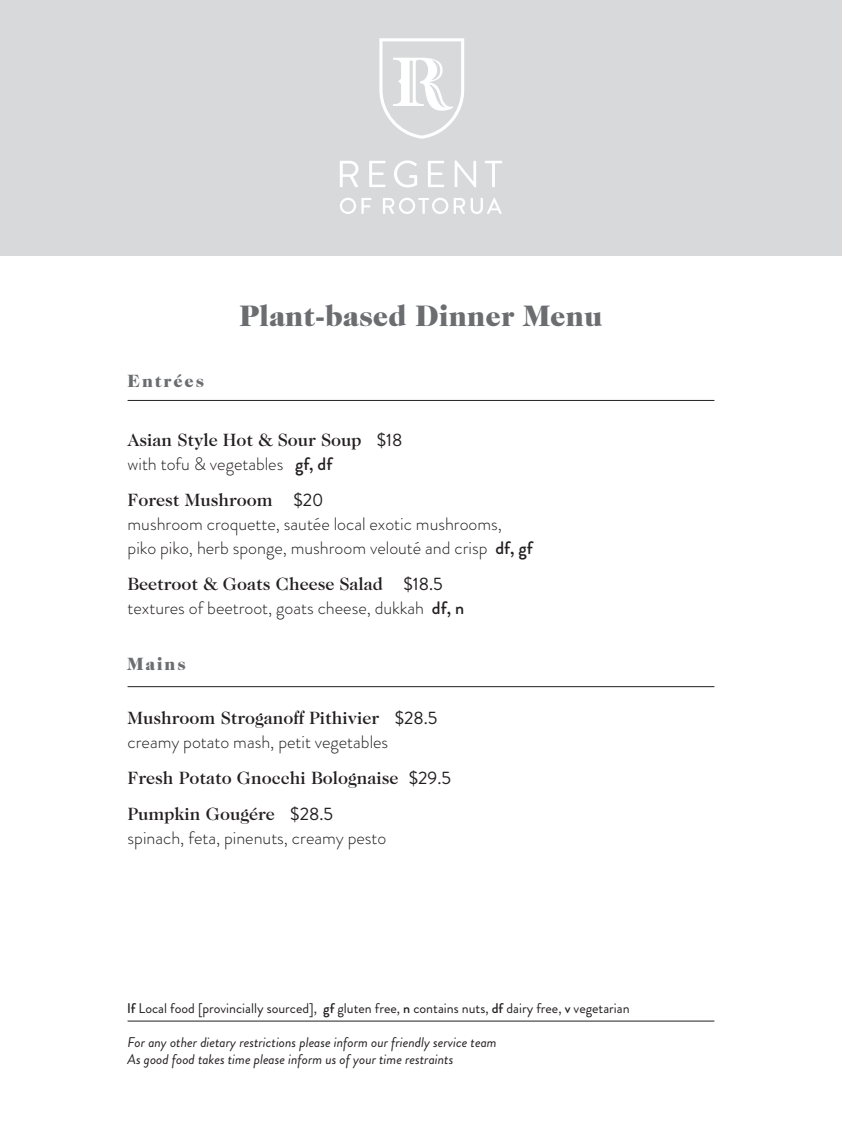
<style>
.page{position:relative;width:842px;height:1134px;background:#fff}
.page>*{position:absolute;margin:0;border:0;box-sizing:border-box;transform-origin:0 0}
.t1{font:900 30px "Caslon Two Twenty Four";color:#6c6d70}
.t2{font:300 18px/24px "Brandon Grotesque";color:#231f20}
.t3{font:500 18px/36px "Caslon Two Twenty Four";color:#231f20}
.t4{font:900 18px "Caslon Two Twenty Four";letter-spacing:.1em;color:#6c6d70}
.t5{font:italic 14px/16.8px "Brandon Grotesque";color:#231f20}
.t6{font:14px "Brandon Grotesque";color:#231f20}
.s1{font-family:"Brandon Grotesque";font-weight:400}
.s2{font-weight:500}
</style>
<div class="page">
<div style="left:0;top:0;width:842px;height:255px;background:#d8d9db"></div>
<svg style="left:379px;top:38px;width:85px;height:101px"></svg>
<svg style="left:340px;top:160px;width:162px;height:27px"></svg>
<svg style="left:340px;top:198px;width:162px;height:16px"></svg>
<hr style="left:128px;top:400px;width:586px;height:1px;background:#231f20">
<hr style="left:128px;top:1021px;width:586px;height:1px;background:#231f20">
<hr style="left:128px;top:686px;width:586px;height:1px;background:#231f20">
<p class="t4" style="left:128px;top:371px;width:78px">Entrées</p>
<h1 class="t1" style="left:240px;top:298px;width:364px">Plant-based Dinner Menu</h1>
<p class="t3" style="left:128px;top:421px;width:276px">Asian Style Hot &amp; Sour Soup <span class="s1">$18</span></p>
<p class="t2" style="left:128px;top:452px;width:206px">with tofu &amp; vegetables <span class="s2">gf, df</span></p>
<p class="t3" style="left:128px;top:481px;width:198px">Forest Mushroom <span class="s1">$20</span></p>
<p class="t2" style="left:128px;top:512px;width:407px">mushroom croquette, sautée local exotic mushrooms, piko piko, herb sponge, mushroom velouté and crisp <span class="s2">df, gf</span></p>
<p class="t3" style="left:128px;top:565px;width:317px">Beetroot &amp; Goats Cheese Salad <span class="s1">$18.5</span></p>
<p class="t2" style="left:128px;top:596px;width:338px">textures of beetroot, goats cheese, dukkah <span class="s2">df, n</span></p>
<p class="t4" style="left:128px;top:653px;width:60px">Mains</p>
<p class="t3" style="left:128px;top:700px;width:311px">Mushroom Stroganoff Pithivier <span class="s1">$28.5</span></p>
<p class="t2" style="left:128px;top:730px;width:262px">creamy potato mash, petit vegetables</p>
<p class="t3" style="left:128px;top:759px;width:325px">Fresh Potato Gnocchi Bolognaise <span class="s1">$29.5<br></span>Pumpkin Gougére <span class="s1">$28.5</span></p>
<p class="t2" style="left:128px;top:826px;width:260px">spinach, feta, pinenuts, creamy pesto</p>
<p class="t6" style="left:128px;top:999px;width:504px"><span class="s2">lf</span> Local food [provincially sourced], <span class="s2">gf</span> gluten free, <span class="s2">n</span> contains nuts, <span class="s2">df</span> dairy free, <span class="s2">v</span> vegetarian</p>
<p class="t5" style="left:128px;top:1034px;width:371px">For any other dietary restrictions please inform our friendly service team<br>As good food takes time please inform us of your time restraints</p>
</div>
